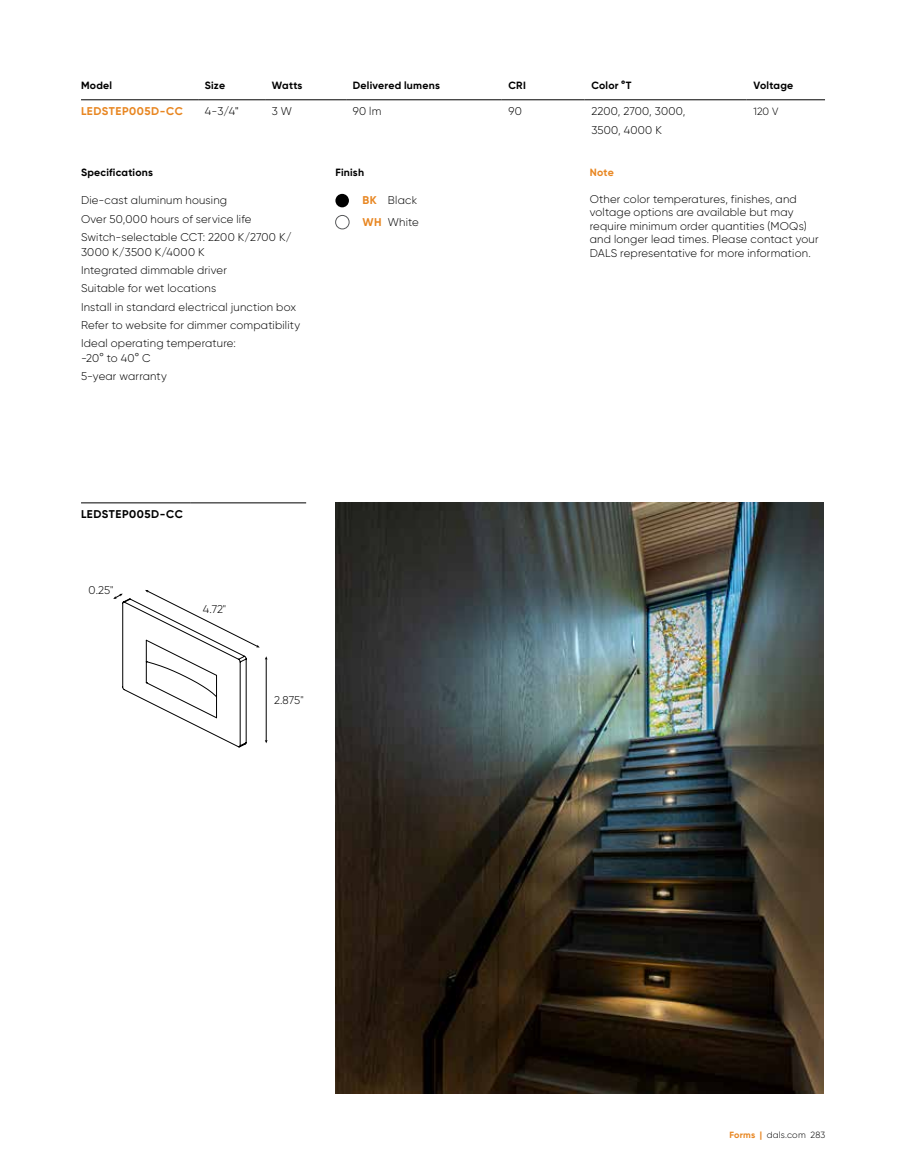
<style>
.page{position:relative;width:905px;height:1175px;background:#fff}
.page>*{position:absolute;margin:0;border:0;box-sizing:border-box;transform-origin:0 0}
.t1{font:300 11.25px/18.3px "Gilroy";letter-spacing:.015em;color:#000}
.t2{font:700 11.25px "Gilroy";letter-spacing:.045em;color:#000}
.t3{font:700 11.25px "Gilroy";letter-spacing:.045em;color:#e88621}
.t4{font:700 10.5px "Gilroy";letter-spacing:.02em;color:#000}
.t5{font:700 10.5px "Gilroy";color:#e88621}
.t6{font:300 10.5px "Gilroy";color:#000}
.t7{font:300 9px "Gilroy";letter-spacing:.02em;color:#000}
.s1{font-weight:400}
.s2{font-weight:700;color:#e88621}
</style>
<div class="page">
<img style="left:335px;top:503px;width:489px;height:591px">
<div style="left:335px;top:194px;width:14px;height:13px;background:#000;border-radius:50%"></div>
<div style="left:335px;top:215px;width:14px;height:14px;border:1px solid #58595b;border-radius:50%"></div>
<svg style="left:113px;top:590px;width:154px;height:158px"></svg>
<hr style="left:81px;top:502px;width:109px;height:1px;background:#000">
<hr style="left:190px;top:502px;width:116px;height:1px;background:#000">
<hr style="left:81px;top:99px;width:117px;height:1px;background:#000">
<hr style="left:198px;top:99px;width:67px;height:1px;background:#000">
<hr style="left:265px;top:99px;width:81px;height:1px;background:#000">
<hr style="left:346px;top:99px;width:155px;height:1px;background:#000">
<hr style="left:501px;top:99px;width:83px;height:1px;background:#000">
<hr style="left:584px;top:99px;width:162px;height:1px;background:#000">
<hr style="left:746px;top:99px;width:79px;height:1px;background:#000">
<p class="t4" style="left:81px;top:79px;width:33px">Model</p>
<p class="t4" style="left:205px;top:79px;width:22px">Size</p>
<p class="t4" style="left:272px;top:79px;width:32px">Watts</p>
<p class="t4" style="left:353px;top:79px;width:89px">Delivered lumens</p>
<p class="t4" style="left:508px;top:79px;width:19px">CRI</p>
<p class="t4" style="left:591px;top:79px;width:42px">Color °T</p>
<p class="t4" style="left:753px;top:79px;width:41px">Voltage</p>
<p class="t3" style="left:81px;top:104px;width:103px">LEDSTEP005D-CC</p>
<p class="t1" style="left:205px;top:102px;width:35px">4-3/4<span class="s1">"</span></p>
<p class="t1" style="left:272px;top:102px;width:22px">3 W</p>
<p class="t1" style="left:353px;top:102px;width:30px">90 lm</p>
<p class="t1" style="left:508px;top:102px;width:15px">90</p>
<p class="t1" style="left:591px;top:102px;width:96px">2200, 2700, 3000,<br>3500, 4000 K</p>
<p class="t6" style="left:753px;top:105px;width:26px">120 V</p>
<p class="t4" style="left:81px;top:166px;width:73px">Specifications</p>
<p class="t1" style="left:81px;top:191px;width:212px">Die-cast aluminum housing<br>Over 50,000 hours of service life<br>Switch-selectable CCT: 2200 K/2700 K/</p>
<p class="t1" style="left:81px;top:243px;width:221px">3000 K/3500 K/4000 K<br>Integrated dimmable driver<br>Suitable for wet locations<br>Install in standard electrical junction box<br>Refer to website for dimmer compatibility<br>Ideal operating temperature:</p>
<p class="t1" style="left:81px;top:349px;width:87px">-20° to 40° C<br>5-year warranty</p>
<p class="t4" style="left:335px;top:166px;width:30px">Finish</p>
<p class="t1" style="left:362px;top:189px;width:58px;line-height:21.8px"><span class="s2">BK</span> Black<br><span class="s2">WH</span> White</p>
<p class="t2" style="left:81px;top:507px;width:103px">LEDSTEP005D-CC</p>
<p class="t1" style="left:89px;top:580px;width:26px">0.25"</p>
<p class="t1" style="left:203px;top:599px;width:25px">4.72"</p>
<p class="t1" style="left:274px;top:691px;width:31px">2.875"</p>
<p class="t5" style="left:590px;top:166px;width:26px">Note</p>
<p class="t1" style="left:590px;top:192px;width:230px;line-height:13.5px">Other color temperatures, finishes, and voltage options are available but may require minimum order quantities (MOQs) and longer lead times. Please contact your DALS representative for more information.</p>
<p class="t7" style="left:729px;top:1129px;width:97px"><span class="s2">Forms |</span> dals.com 283</p>
</div>
